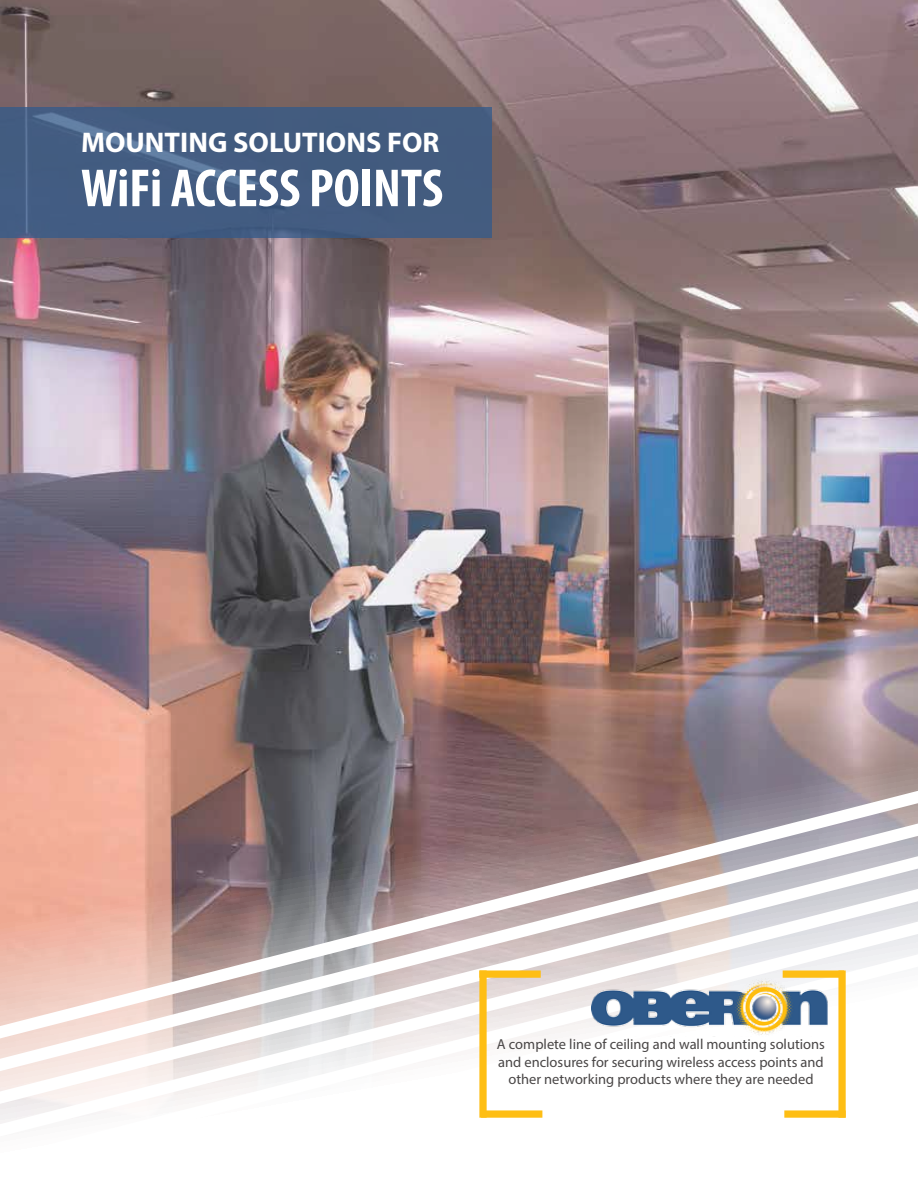
<style>
.page{position:relative;width:918px;height:1188px;background:#fff}
.page>*{position:absolute;margin:0;border:0;box-sizing:border-box;transform-origin:0 0}
.t1{font:700 condensed 54px "Myriad Pro";color:#fff}
.t2{font:700 28.5px "Myriad Pro";color:#fff}
.t3{font:14.55px/17.4px "Myriad Pro";color:#494646;text-align:center}
</style>
<div class="page">
<img style="left:0;top:0;width:918px;height:791px">
<svg style="left:0;top:791px;width:918px;height:33px;background:#9d817f"></svg>
<svg style="left:0;top:824px;width:918px;height:32px;background:#a68c8b"></svg>
<svg style="left:0;top:856px;width:918px;height:33px;background:#b59e9d"></svg>
<svg style="left:0;top:889px;width:918px;height:33px"></svg>
<svg style="left:0;top:922px;width:918px;height:202px"></svg>
<svg style="left:6px;top:954px;width:912px;height:170px"></svg>
<svg style="left:134px;top:987px;width:784px;height:137px"></svg>
<svg style="left:517px;top:1085px;width:401px;height:39px"></svg>
<div style="left:479px;top:970px;width:62px;height:8px;background:#febe14"></div>
<div style="left:481px;top:1110px;width:61px;height:8px;background:#febe14"></div>
<div style="left:479px;top:970px;width:8px;height:148px;background:#febe14"></div>
<div style="left:784px;top:1110px;width:62px;height:8px;background:#febe14"></div>
<div style="left:783px;top:970px;width:61px;height:8px;background:#febe14"></div>
<div style="left:838px;top:970px;width:8px;height:148px;background:#febe14"></div>
<img style="left:592px;top:978px;width:238px;height:58px">
<div style="left:0;top:108px;width:492px;height:130px;background:#435c81"></div>
<h2 class="t2" style="left:81px;top:124px;width:360px">MOUNTING SOLUTIONS FOR</h2>
<h1 class="t1" style="left:81px;top:154px;width:364px">WiFi ACCESS POINTS</h1>
<p class="t3" style="left:497px;top:1035px;width:329px">A complete line of ceiling and wall mounting solutions and enclosures for securing wireless access points and other networking products where they are needed</p>
</div>
